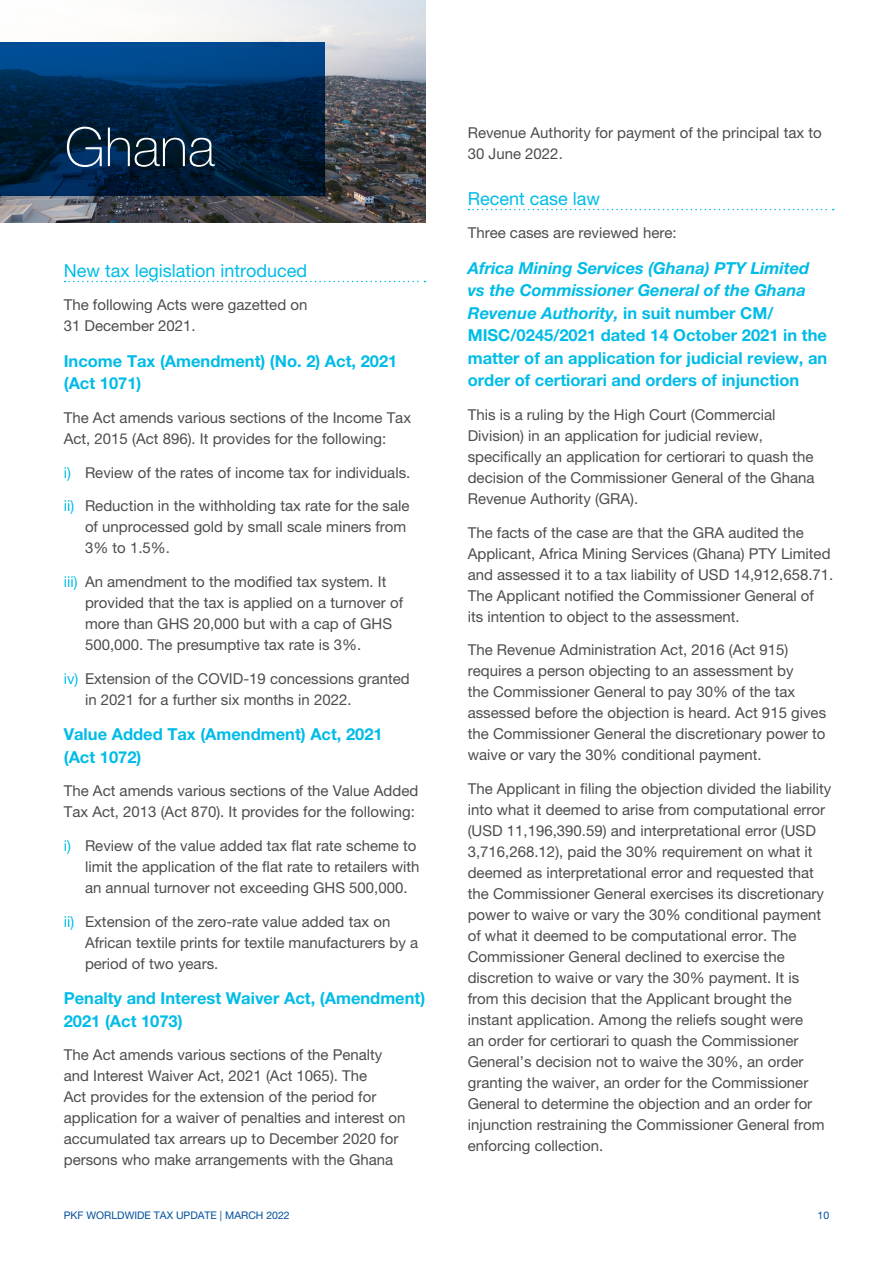
<style>
.page{position:relative;width:893px;height:1263px;background:#fff}
.page>*{position:absolute;margin:0;border:0;box-sizing:border-box;transform-origin:0 0}
.t1{font:100 54px "Helvetica Neue LT Pro";color:#fff}
.t2{font:18px "Helvetica Neue LT Pro";color:#00bce7}
.t3{font:700 16.5px/22.5px "Helvetica Neue LT Pro";color:#00bce7}
.t4{font:15px/21px "Helvetica Neue LT Pro";color:#4d4d4f}
.t5{font:10.5px "Helvetica Neue LT Pro";color:#004f9d}
.s1{font-style:italic}
.s2{color:#00bce7}
</style>
<div class="page">
<svg style="left:65px;top:281px;width:360px;height:1px"></svg>
<img style="left:0;top:0;width:425px;height:223px">
<svg style="left:0;top:43px;width:325px;height:153px;background:#00284f"></svg>
<svg style="left:468px;top:209px;width:366px;height:1px"></svg>
<h1 class="t1" style="left:65px;top:116px;width:152px">Ghana</h1>
<p class="t4" style="left:468px;top:122px;width:355px">Revenue Authority for payment of the principal tax to<br>30 June 2022.</p>
<p class="t2" style="left:468px;top:187px;width:134px">Recent case law</p>
<p class="t4" style="left:468px;top:222px;width:210px">Three cases are reviewed here:</p>
<p class="t3" style="left:468px;top:256px;width:361px"><span class="s1">Africa Mining Services (Ghana) PTY Limited vs the Commissioner General of the Ghana Revenue Authority,</span> in suit number CM/ MISC/0245/2021 dated 14 October 2021 in the matter of an application for judicial review, an order of certiorari and orders of injunction</p>
<p class="t4" style="left:468px;top:404px;width:348px">This is a ruling by the High Court (Commercial Division) in an application for judicial review, specifically an application for certiorari to quash the decision of the Commissioner General of the Ghana Revenue Authority (GRA).</p>
<p class="t4" style="left:468px;top:522px;width:367px">The facts of the case are that the GRA audited the Applicant, Africa Mining Services (Ghana) PTY Limited and assessed it to a tax liability of USD 14,912,658.71.<br>The Applicant notified the Commissioner General of<br>its intention to object to the assessment.</p>
<p class="t4" style="left:468px;top:639px;width:360px">The Revenue Administration Act, 2016 (Act 915) requires a person objecting to an assessment by<br>the Commissioner General to pay 30% of the tax assessed before the objection is heard. Act 915 gives the Commissioner General the discretionary power to waive or vary the 30% conditional payment.</p>
<p class="t4" style="left:468px;top:778px;width:365px">The Applicant in filing the objection divided the liability into what it deemed to arise from computational error (USD 11,196,390.59) and interpretational error (USD 3,716,268.12), paid the 30% requirement on what it deemed as interpretational error and requested that the Commissioner General exercises its discretionary power to waive or vary the 30% conditional payment of what it deemed to be computational error. The Commissioner General declined to exercise the discretion to waive or vary the 30% payment. It is from this decision that the Applicant brought the instant application. Among the reliefs sought were<br>an order for certiorari to quash the Commissioner General’s decision not to waive the 30%, an order granting the waiver, an order for the Commissioner General to determine the objection and an order for injunction restraining the Commissioner General from enforcing collection.</p>
<p class="t2" style="left:64px;top:259px;width:245px">New tax legislation introduced</p>
<p class="t4" style="left:64px;top:294px;width:245px">The following Acts were gazetted on<br>31 December 2021.</p>
<p class="t3" style="left:64px;top:349px;width:335px">Income Tax (Amendment) (No. 2) Act, 2021 (Act 1071)</p>
<p class="t4" style="left:64px;top:407px;width:349px">The Act amends various sections of the Income Tax<br>Act, 2015 (Act 896). It provides for the following:</p>
<p class="t4" style="left:64px;top:461px;width:348px"><span class="s2">i)</span> Review of the rates of income tax for individuals.</p>
<p class="t4" style="left:85px;top:495px;width:326px;text-indent:-21px"><span class="s2">ii)</span> Reduction in the withholding tax rate for the sale of unprocessed gold by small scale miners from<br>3% to 1.5%.</p>
<p class="t4" style="left:85px;top:571px;width:320px;text-indent:-21px"><span class="s2">iii)</span> An amendment to the modified tax system. It provided that the tax is applied on a turnover of more than GHS 20,000 but with a cap of GHS 500,000. The presumptive tax rate is 3%.</p>
<p class="t4" style="left:85px;top:668px;width:326px;text-indent:-21px"><span class="s2">iv)</span> Extension of the COVID-19 concessions granted in 2021 for a further six months in 2022.</p>
<p class="t3" style="left:64px;top:723px;width:320px">Value Added Tax (Amendment) Act, 2021 (Act 1072)</p>
<p class="t4" style="left:64px;top:780px;width:356px">The Act amends various sections of the Value Added<br>Tax Act, 2013 (Act 870). It provides for the following:</p>
<p class="t4" style="left:85px;top:835px;width:336px;text-indent:-21px"><span class="s2">i)</span> Review of the value added tax flat rate scheme to limit the application of the flat rate to retailers with an annual turnover not exceeding GHS 500,000.</p>
<p class="t4" style="left:85px;top:911px;width:335px;text-indent:-21px"><span class="s2">ii)</span> Extension of the zero-rate value added tax on<br>African textile prints for textile manufacturers by a period of two years.</p>
<p class="t3" style="left:64px;top:987px;width:363px">Penalty and Interest Waiver Act, (Amendment)<br>2021 (Act 1073)</p>
<p class="t4" style="left:64px;top:1044px;width:343px">The Act amends various sections of the Penalty and Interest Waiver Act, 2021 (Act 1065). The<br>Act provides for the extension of the period for application for a waiver of penalties and interest on accumulated tax arrears up to December 2020 for persons who make arrangements with the Ghana</p>
<p class="t5" style="left:64px;top:1209px;width:227px">PKF WORLDWIDE TAX UPDATE | MARCH 2022</p>
<p class="t5" style="left:817px;top:1209px;width:13px">10</p>
</div>
